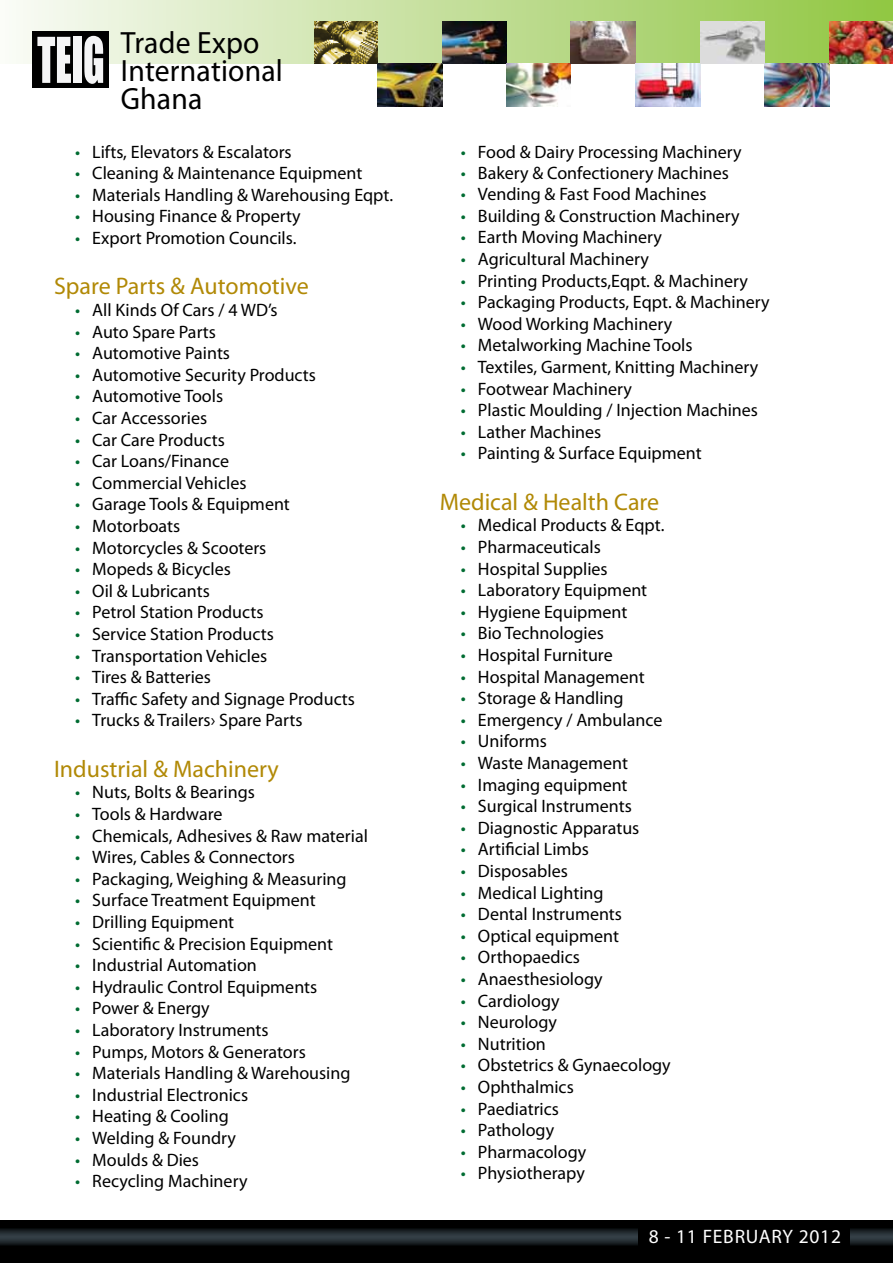
<style>
.page{position:relative;width:893px;height:1263px;background:#fff}
.page>*{position:absolute;margin:0;border:0;box-sizing:border-box;transform-origin:0 0}
.t1{font:30.9px/27.8px "Myriad Pro";letter-spacing:.005em;color:#000;scale:.96 1}
.t2{font:24px "Myriad Pro";color:#b18906}
.t3{font:19.5px "Myriad Pro";letter-spacing:.04em;color:#fff}
.t4{font:18px "Myriad Pro";color:#000}
.s1{color:#006c32}
</style>
<div class="page">
<div style="left:0;top:0;width:893px;height:64px;background:linear-gradient(to right,#f9faf6,#90c542)"></div>
<div style="left:0;top:1220px;width:893px;height:43px;background:#000"></div>
<svg style="left:0;top:1228px;width:638px;height:17px;background:#222a2e"></svg>
<svg style="left:851px;top:1228px;width:42px;height:17px"></svg>
<div style="left:32px;top:31px;width:77px;height:57px;background:#000"></div>
<svg style="left:37px;top:37px;width:34px;height:46px"></svg>
<div style="left:73px;top:37px;width:8px;height:46px;background:#f5f5f6"></div>
<svg style="left:84px;top:36px;width:19px;height:48px"></svg>
<img style="left:442px;top:22px;width:64px;height:42px">
<img style="left:314px;top:22px;width:64px;height:42px">
<img style="left:506px;top:64px;width:64px;height:42px">
<img style="left:378px;top:64px;width:64px;height:42px">
<img style="left:570px;top:21px;width:65px;height:43px">
<img style="left:635px;top:64px;width:65px;height:43px">
<img style="left:765px;top:64px;width:64px;height:42px">
<img style="left:829px;top:21px;width:64px;height:43px">
<img style="left:700px;top:21px;width:65px;height:43px">
<h1 class="t1" style="left:121px;top:29px;width:170px">Trade Expo<br>International<br>Ghana</h1>
<p class="t4" style="left:75px;top:141px;width:218px"><span class="s1">•</span> Lifts, Elevators &amp; Escalators</p>
<p class="t4" style="left:75px;top:162px;width:289px"><span class="s1">•</span> Cleaning &amp; Maintenance Equipment</p>
<p class="t4" style="left:75px;top:184px;width:319px"><span class="s1">•</span> Materials Handling &amp; Warehousing Eqpt.</p>
<p class="t4" style="left:75px;top:205px;width:227px"><span class="s1">•</span> Housing Finance &amp; Property</p>
<p class="t4" style="left:75px;top:227px;width:223px"><span class="s1">•</span> Export Promotion Councils.</p>
<h2 class="t2" style="left:54px;top:271px;width:256px">Spare Parts &amp; Automotive</h2>
<p class="t4" style="left:75px;top:299px;width:204px"><span class="s1">•</span> All Kinds Of Cars / 4 WD’s</p>
<p class="t4" style="left:75px;top:320px;width:142px"><span class="s1">•</span> Auto Spare Parts</p>
<p class="t4" style="left:75px;top:342px;width:156px"><span class="s1">•</span> Automotive Paints</p>
<p class="t4" style="left:75px;top:364px;width:242px"><span class="s1">•</span> Automotive Security Products</p>
<p class="t4" style="left:75px;top:385px;width:149px"><span class="s1">•</span> Automotive Tools</p>
<p class="t4" style="left:75px;top:407px;width:133px"><span class="s1">•</span> Car Accessories</p>
<p class="t4" style="left:75px;top:428px;width:151px"><span class="s1">•</span> Car Care Products</p>
<p class="t4" style="left:75px;top:450px;width:155px"><span class="s1">•</span> Car Loans/Finance</p>
<p class="t4" style="left:75px;top:472px;width:173px"><span class="s1">•</span> Commercial Vehicles</p>
<p class="t4" style="left:75px;top:493px;width:216px"><span class="s1">•</span> Garage Tools &amp; Equipment</p>
<p class="t4" style="left:75px;top:515px;width:106px"><span class="s1">•</span> Motorboats</p>
<p class="t4" style="left:75px;top:536px;width:193px"><span class="s1">•</span> Motorcycles &amp; Scooters</p>
<p class="t4" style="left:75px;top:558px;width:157px"><span class="s1">•</span> Mopeds &amp; Bicycles</p>
<p class="t4" style="left:75px;top:580px;width:136px"><span class="s1">•</span> Oil &amp; Lubricants</p>
<p class="t4" style="left:75px;top:601px;width:190px"><span class="s1">•</span> Petrol Station Products</p>
<p class="t4" style="left:75px;top:623px;width:200px"><span class="s1">•</span> Service Station Products</p>
<p class="t4" style="left:75px;top:644px;width:194px"><span class="s1">•</span> Transportation Vehicles</p>
<p class="t4" style="left:75px;top:666px;width:137px"><span class="s1">•</span> Tires &amp; Batteries</p>
<p class="t4" style="left:75px;top:688px;width:281px"><span class="s1">•</span> Traffic Safety and Signage Products</p>
<p class="t4" style="left:75px;top:709px;width:229px"><span class="s1">•</span> Trucks &amp; Trailers› Spare Parts</p>
<h2 class="t2" style="left:54px;top:754px;width:226px">Industrial &amp; Machinery</h2>
<p class="t4" style="left:75px;top:781px;width:181px"><span class="s1">•</span> Nuts, Bolts &amp; Bearings</p>
<p class="t4" style="left:75px;top:803px;width:149px"><span class="s1">•</span> Tools &amp; Hardware</p>
<p class="t4" style="left:75px;top:824px;width:294px"><span class="s1">•</span> Chemicals, Adhesives &amp; Raw material</p>
<p class="t4" style="left:75px;top:846px;width:221px"><span class="s1">•</span> Wires, Cables &amp; Connectors</p>
<p class="t4" style="left:75px;top:868px;width:273px"><span class="s1">•</span> Packaging, Weighing &amp; Measuring</p>
<p class="t4" style="left:75px;top:889px;width:242px"><span class="s1">•</span> Surface Treatment Equipment</p>
<p class="t4" style="left:75px;top:911px;width:160px"><span class="s1">•</span> Drilling Equipment</p>
<p class="t4" style="left:75px;top:932px;width:259px"><span class="s1">•</span> Scientific &amp; Precision Equipment</p>
<p class="t4" style="left:75px;top:954px;width:183px"><span class="s1">•</span> Industrial Automation</p>
<p class="t4" style="left:75px;top:976px;width:244px"><span class="s1">•</span> Hydraulic Control Equipments</p>
<p class="t4" style="left:75px;top:997px;width:136px"><span class="s1">•</span> Power &amp; Energy</p>
<p class="t4" style="left:75px;top:1019px;width:195px"><span class="s1">•</span> Laboratory Instruments</p>
<p class="t4" style="left:75px;top:1040px;width:232px"><span class="s1">•</span> Pumps, Motors &amp; Generators</p>
<p class="t4" style="left:75px;top:1062px;width:277px"><span class="s1">•</span> Materials Handling &amp; Warehousing</p>
<p class="t4" style="left:75px;top:1084px;width:174px"><span class="s1">•</span> Industrial Electronics</p>
<p class="t4" style="left:75px;top:1105px;width:155px"><span class="s1">•</span> Heating &amp; Cooling</p>
<p class="t4" style="left:75px;top:1127px;width:162px"><span class="s1">•</span> Welding &amp; Foundry</p>
<p class="t4" style="left:75px;top:1148px;width:125px"><span class="s1">•</span> Moulds &amp; Dies</p>
<p class="t4" style="left:75px;top:1170px;width:174px"><span class="s1">•</span> Recycling Machinery</p>
<p class="t4" style="left:461px;top:141px;width:282px"><span class="s1">•</span> Food &amp; Dairy Processing Machinery</p>
<p class="t4" style="left:461px;top:162px;width:270px"><span class="s1">•</span> Bakery &amp; Confectionery Machines</p>
<p class="t4" style="left:461px;top:183px;width:247px"><span class="s1">•</span> Vending &amp; Fast Food Machines</p>
<p class="t4" style="left:461px;top:205px;width:280px"><span class="s1">•</span> Building &amp; Construction Machinery</p>
<p class="t4" style="left:461px;top:226px;width:203px"><span class="s1">•</span> Earth Moving Machinery</p>
<p class="t4" style="left:461px;top:248px;width:189px"><span class="s1">•</span> Agricultural Machinery</p>
<p class="t4" style="left:461px;top:269px;width:288px"><span class="s1">•</span> Printing Products,Eqpt. &amp; Machinery</p>
<p class="t4" style="left:461px;top:291px;width:310px"><span class="s1">•</span> Packaging Products, Eqpt. &amp; Machinery</p>
<p class="t4" style="left:461px;top:313px;width:213px"><span class="s1">•</span> Wood Working Machinery</p>
<p class="t4" style="left:461px;top:334px;width:233px"><span class="s1">•</span> Metalworking Machine Tools</p>
<p class="t4" style="left:461px;top:356px;width:299px"><span class="s1">•</span> Textiles, Garment, Knitting Machinery</p>
<p class="t4" style="left:461px;top:377px;width:172px"><span class="s1">•</span> Footwear Machinery</p>
<p class="t4" style="left:461px;top:399px;width:299px"><span class="s1">•</span> Plastic Moulding / Injection Machines</p>
<p class="t4" style="left:461px;top:421px;width:142px"><span class="s1">•</span> Lather Machines</p>
<p class="t4" style="left:461px;top:442px;width:242px"><span class="s1">•</span> Painting &amp; Surface Equipment</p>
<h2 class="t2" style="left:440px;top:487px;width:221px">Medical &amp; Health Care</h2>
<p class="t4" style="left:461px;top:514px;width:205px"><span class="s1">•</span> Medical Products &amp; Eqpt.</p>
<p class="t4" style="left:461px;top:536px;width:141px"><span class="s1">•</span> Pharmaceuticals</p>
<p class="t4" style="left:461px;top:557px;width:148px"><span class="s1">•</span> Hospital Supplies</p>
<p class="t4" style="left:461px;top:579px;width:188px"><span class="s1">•</span> Laboratory Equipment</p>
<p class="t4" style="left:461px;top:601px;width:168px"><span class="s1">•</span> Hygiene Equipment</p>
<p class="t4" style="left:461px;top:622px;width:144px"><span class="s1">•</span> Bio Technologies</p>
<p class="t4" style="left:461px;top:644px;width:153px"><span class="s1">•</span> Hospital Furniture</p>
<p class="t4" style="left:461px;top:665px;width:185px"><span class="s1">•</span> Hospital Management</p>
<p class="t4" style="left:461px;top:687px;width:164px"><span class="s1">•</span> Storage &amp; Handling</p>
<p class="t4" style="left:461px;top:709px;width:203px"><span class="s1">•</span> Emergency / Ambulance</p>
<p class="t4" style="left:461px;top:730px;width:87px"><span class="s1">•</span> Uniforms</p>
<p class="t4" style="left:461px;top:752px;width:169px"><span class="s1">•</span> Waste Management</p>
<p class="t4" style="left:461px;top:773px;width:168px"><span class="s1">•</span> Imaging equipment</p>
<p class="t4" style="left:461px;top:795px;width:172px"><span class="s1">•</span> Surgical Instruments</p>
<p class="t4" style="left:461px;top:817px;width:180px"><span class="s1">•</span> Diagnostic Apparatus</p>
<p class="t4" style="left:461px;top:838px;width:129px"><span class="s1">•</span> Artificial Limbs</p>
<p class="t4" style="left:461px;top:860px;width:108px"><span class="s1">•</span> Disposables</p>
<p class="t4" style="left:461px;top:881px;width:144px"><span class="s1">•</span> Medical Lighting</p>
<p class="t4" style="left:461px;top:903px;width:163px"><span class="s1">•</span> Dental Instruments</p>
<p class="t4" style="left:461px;top:925px;width:160px"><span class="s1">•</span> Optical equipment</p>
<p class="t4" style="left:461px;top:946px;width:121px"><span class="s1">•</span> Orthopaedics</p>
<p class="t4" style="left:461px;top:968px;width:143px"><span class="s1">•</span> Anaesthesiology</p>
<p class="t4" style="left:461px;top:989px;width:100px"><span class="s1">•</span> Cardiology</p>
<p class="t4" style="left:461px;top:1011px;width:98px"><span class="s1">•</span> Neurology</p>
<p class="t4" style="left:461px;top:1033px;width:86px"><span class="s1">•</span> Nutrition</p>
<p class="t4" style="left:461px;top:1054px;width:211px"><span class="s1">•</span> Obstetrics &amp; Gynaecology</p>
<p class="t4" style="left:461px;top:1076px;width:114px"><span class="s1">•</span> Ophthalmics</p>
<p class="t4" style="left:461px;top:1097px;width:100px"><span class="s1">•</span> Paediatrics</p>
<p class="t4" style="left:461px;top:1119px;width:95px"><span class="s1">•</span> Pathology</p>
<p class="t4" style="left:461px;top:1141px;width:127px"><span class="s1">•</span> Pharmacology</p>
<p class="t4" style="left:461px;top:1162px;width:125px"><span class="s1">•</span> Physiotherapy</p>
<p class="t3" style="left:649px;top:1224px;width:194px">8 - 11 FEBRUARY 2012</p>
</div>
